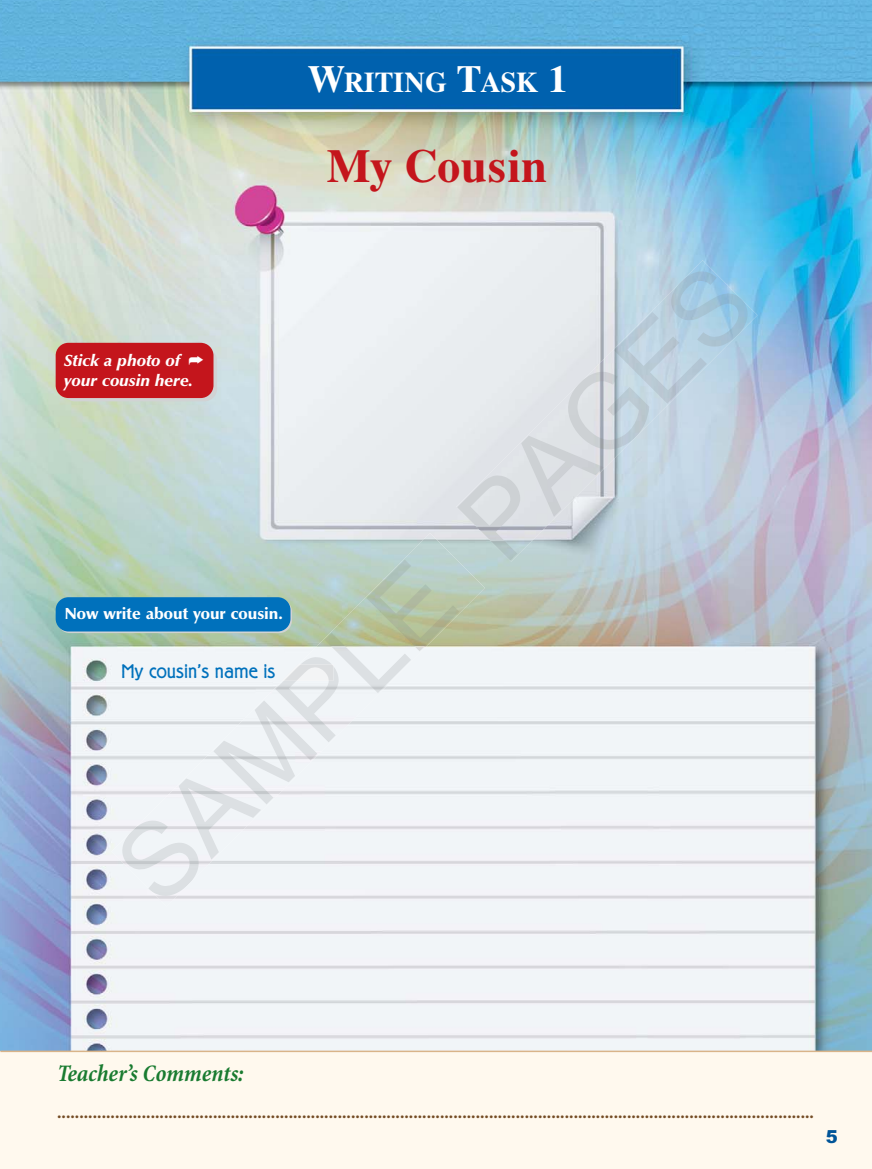
<style>
.page{position:relative;width:872px;height:1169px;background:#fff}
.page>*{position:absolute;margin:0;border:0;box-sizing:border-box;transform-origin:0 0}
.t1{font:48px "UB Tim Bol";color:#c4151c}
.t2{font:29.25px "UB Tim Bol";color:#fff}
.t3{font:italic 700 condensed 24px "Minion";letter-spacing:-.005em;color:#197b30}
.t4{font:300 19.5px "Berliner Grotesk";color:#0071bc}
.t5{font:900 18px "Arial";color:#005598}
.t6{font:16.5px "UB Opt Bol";color:#744c24}
.t7{font:16.5px/19.8px "UB Opt Bol Ita";color:#fff}
.t8{font:16.5px "UB Opt Bol";color:#fff}
.s1{font-size:39px}
</style>
<div class="page">
<img style="left:0;top:0;width:872px;height:1050px">
<div style="left:0;top:1051px;width:872px;height:117px;background:#fff9ee"></div>
<hr style="left:0;top:1050px;width:872px;height:1px;background:#d9b489">
<div style="left:62px;top:348px;width:155px;height:53px;background:#d1d3d4;border-radius:13px"></div>
<div style="left:56px;top:597px;width:234px;height:34px;background:#0071bc;border-radius:13px"></div>
<div style="left:56px;top:343px;width:157px;height:55px;background:#c4151c;border-radius:13px"></div>
<img style="left:111px;top:533px;width:374px;height:373px">
<img style="left:122px;top:559px;width:337px;height:337px">
<img style="left:282px;top:664px;width:51px;height:16px">
<img style="left:456px;top:260px;width:301px;height:301px">
<img style="left:457px;top:271px;width:291px;height:289px">
<p class="t7" style="left:65px;top:350px;width:130px">Stick a photo of your cousin here.</p>
<h2 class="t2" style="left:309px;top:71px;width:260px"><span class="s1">W</span>RITING <span class="s1">T</span>ASK <span class="s1">1</span></h2>
<h1 class="t1" style="left:327px;top:147px;width:222px">My Cousin</h1>
<p class="t8" style="left:65px;top:603px;width:220px">Now write about your cousin.</p>
<p class="t4" style="left:121px;top:664px;width:156px">My cousin’s name is</p>
<h3 class="t3" style="left:57px;top:1064px;width:188px">Teacher’s Comments:</h3>
<p class="t6" style="left:57px;top:1102px;width:758px">..........................................................................................................................................................................</p>
<p class="t5" style="left:826px;top:1126px;width:14px">5</p>
</div>
